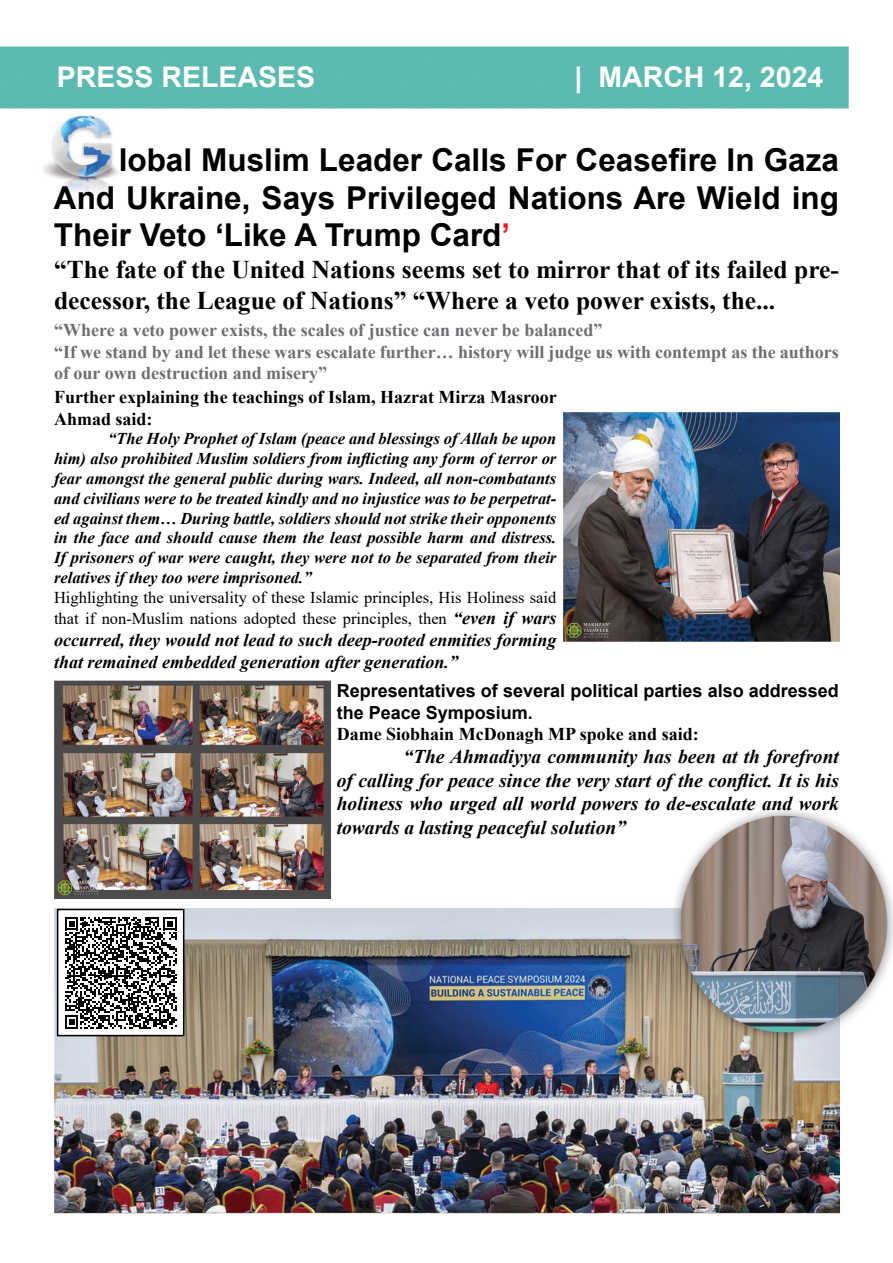
<style>
.page{position:relative;width:893px;height:1263px;background:#fff}
.page>*{position:absolute;margin:0;border:0;box-sizing:border-box;transform-origin:0 0}
.t1{font:700 31.5px/37.8px "Arial";color:#000101;text-align:justify}
.t2{font:700 28.5px "Arial";color:#fff}
.t3{font:700 25.5px/30.6px "Times New Roman";color:#000}
.t4{font:italic 700 19.5px/23.4px "Times New Roman";color:#000;text-align:justify}
.t5{font:700 18px/21.6px "Times New Roman";color:#6d6e71}
.t6{font:italic 700 18px/21.6px "Times New Roman";color:#000}
.t7{font:700 18px/21.6px "Times New Roman";color:#000}
.t8{font:700 18px/21.6px "Arial";color:#000}
.t9{font:italic 700 16.5px/19.8px "Times New Roman";color:#000;text-align:justify}
.t10{font:16.5px/21.6px "Times New Roman";color:#000}
.s1{color:#ed2124}
.s2{font-weight:700;font-style:italic;font-size:18px}
</style>
<div class="page">
<img style="left:0;top:46px;width:893px;height:1168px">
<div style="left:58px;top:909px;width:126px;height:126px;background:#fff"></div>
<div style="left:57px;top:909px;width:127px;height:127px;border:2px solid #000"></div>
<svg style="left:65px;top:917px;width:112px;height:111px"></svg>
<h2 class="t2" style="left:57px;top:57px;width:260px">PRESS RELEASES</h2>
<h2 class="t2" style="left:575px;top:57px;width:250px">| MARCH 12, 2024</h2>
<h1 class="t1" style="left:54px;top:141px;width:786px;text-indent:65px">lobal Muslim Leader Calls For Ceasefire In Gaza And Ukraine, Says Privileged Nations Are Wield ing Their Veto ‘Like A Trump Card<span class="s1">’</span></h1>
<h3 class="t3" style="left:54px;top:254px;width:786px">“The fate of the United Nations seems set to mirror that of its failed pre&shy;decessor, the League of Nations” “Where a veto power exists, the...</h3>
<p class="t5" style="left:54px;top:319px;width:786px">“Where a veto power exists, the scales of justice can never be balanced”<br>“If we stand by and let these wars escalate further… history will judge us with contempt as the authors of our own destruction and misery”</p>
<p class="t7" style="left:54px;top:386px;width:504px">Further explaining the teachings of Islam, Hazrat Mirza Masroor<br>Ahmad said:</p>
<p class="t9" style="left:54px;top:428px;width:504px;text-indent:54px">“The Holy Prophet of Islam (peace and blessings of Allah be upon him) also prohibited Muslim soldiers from inflicting any form of terror or fear amongst the general public during wars. Indeed, all non-combatants and civilians were to be treated kindly and no injustice was to be perpetrat&shy;ed against them… During battle, soldiers should not strike their opponents in the face and should cause them the least possible harm and distress.<br>If prisoners of war were caught, they were not to be separated from their relatives if they too were imprisoned.”</p>
<p class="t10" style="left:54px;top:586px;width:504px">Highlighting the universality of these Islamic principles, His Holiness said that if non-Muslim nations adopted these principles, then <span class="s2">“even if wars</span></p>
<p class="t6" style="left:54px;top:629px;width:504px">occurred, they would not lead to such deep-rooted enmities forming that remained embedded generation after generation.”</p>
<p class="t8" style="left:337px;top:680px;width:504px">Representatives of several political parties also addressed the Peace Symposium.</p>
<p class="t7" style="left:337px;top:722px;width:364px">Dame Siobhain McDonagh MP spoke and said:</p>
<p class="t4" style="left:337px;top:744px;width:504px;text-indent:67px">“The Ahmadiyya community has been at th forefront of calling for peace since the very start of the conflict. It is his holiness who urged all world powers to de-escalate and work towards a lasting peaceful solution”</p>
</div>
